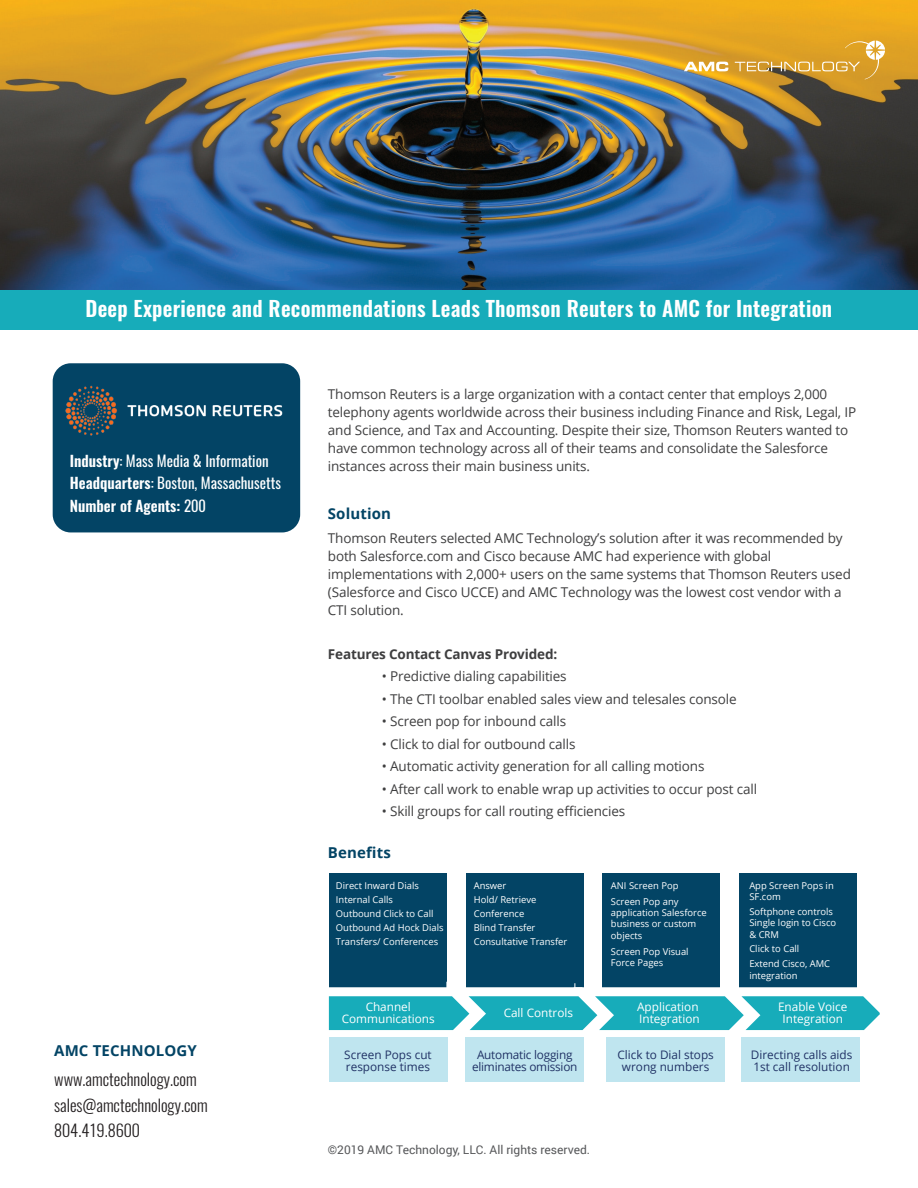
<style>
.page{position:relative;width:918px;height:1188px;background:#fff}
.page>*{position:absolute;margin:0;border:0;box-sizing:border-box;transform-origin:0 0}
.t1{font:600 21px "Oswald";letter-spacing:.01em;color:#fff}
.t2{font:300 16.5px/25.5px "Oswald";color:#231f20}
.t3{font:15px/22.5px "Oswald";color:#fff}
.t4{font:700 15px "Open Sans";letter-spacing:.01em;color:#034465}
.t5{font:13.5px/18px "Open Sans";letter-spacing:-.01em;color:#3e3e3f}
.t6{font:700 13.5px "Open Sans";letter-spacing:-.01em;color:#3e3e3f}
.t7{font:12px "Roboto";color:#57585a}
.t8{font:11.7px/11.7px "Open Sans";color:#203265}
.t9{font:11.7px/11.7px "Open Sans";color:#fff;text-align:center}
.t10{font:11.7px/11.7px "Open Sans";letter-spacing:-.02em;color:#203265;text-align:center}
.t11{font:9.45px/14.1px "Open Sans";color:#fff}
.s1{font-weight:600}
</style>
<div class="page">
<img style="left:0;top:0;width:918px;height:291px">
<div style="left:0;top:291px;width:918px;height:39px;background:#17acba"></div>
<svg style="left:684px;top:62px;width:44px;height:9px"></svg>
<svg style="left:735px;top:41px;width:150px;height:38px;background:#d7a33b"></svg>
<div style="left:53px;top:363px;width:247px;height:169px;background:#034465;border-radius:18px"></div>
<img style="left:65px;top:385px;width:218px;height:51px">
<div style="left:329px;top:874px;width:118px;height:162px;background:#034465"></div>
<div style="left:466px;top:874px;width:118px;height:162px;background:#034465"></div>
<div style="left:602px;top:874px;width:118px;height:162px;background:#034465"></div>
<div style="left:739px;top:874px;width:118px;height:162px;background:#034465"></div>
<svg style="left:328px;top:981px;width:552px;height:77px"></svg>
<div style="left:329px;top:1038px;width:118px;height:44px;background:#bfe5ef"></div>
<div style="left:466px;top:1038px;width:118px;height:44px;background:#bfe5ef"></div>
<div style="left:607px;top:1038px;width:118px;height:44px;background:#bfe5ef"></div>
<div style="left:741px;top:1038px;width:119px;height:44px;background:#bfe5ef"></div>
<h1 class="t1" style="left:85px;top:294px;width:748px">Deep Experience and Recommendations Leads Thomson Reuters to AMC for Integration</h1>
<p class="t3" style="left:70px;top:449px;width:213px"><span class="s1">Industry</span>: Mass Media &amp; Information<br><span class="s1">Headquarters</span>: Boston, Massachusetts<br><span class="s1">Number of Agents:</span> 200</p>
<p class="t4" style="left:54px;top:1040px;width:144px">AMC TECHNOLOGY</p>
<p class="t2" style="left:54px;top:1067px;width:155px">www.amctechnology.com sales@amctechnology.com<br>804.419.8600</p>
<p class="t5" style="left:328px;top:385px;width:530px">Thomson Reuters is a large organization with a contact center that employs 2,000 telephony agents worldwide across their business including Finance and Risk, Legal, IP and Science, and Tax and Accounting. Despite their size, Thomson Reuters wanted to have common technology across all of their teams and consolidate the Salesforce instances across their main business units.</p>
<p class="t4" style="left:328px;top:503px;width:65px">Solution</p>
<p class="t5" style="left:328px;top:529px;width:525px">Thomson Reuters selected AMC Technology’s solution after it was recommended by both Salesforce.com and Cisco because AMC had experience with global implementations with 2,000+ users on the same systems that Thomson Reuters used (Salesforce and Cisco UCCE) and AMC Technology was the lowest cost vendor with a CTI solution.</p>
<p class="t6" style="left:328px;top:644px;width:231px">Features Contact Canvas Provided:</p>
<p class="t5" style="left:382px;top:667px;width:186px">• Predictive dialing capabilities</p>
<p class="t5" style="left:382px;top:689px;width:356px">• The CTI toolbar enabled sales view and telesales console</p>
<p class="t5" style="left:382px;top:712px;width:186px">• Screen pop for inbound calls</p>
<p class="t5" style="left:382px;top:734px;width:195px">• Click to dial for outbound calls</p>
<p class="t5" style="left:382px;top:757px;width:324px">• Automatic activity generation for all calling motions</p>
<p class="t5" style="left:382px;top:779px;width:377px">• After call work to enable wrap up activities to occur post call</p>
<p class="t5" style="left:382px;top:802px;width:245px">• Skill groups for call routing efficiencies</p>
<p class="t4" style="left:328px;top:842px;width:64px">Benefits</p>
<p class="t11" style="left:336px;top:878px;width:109px">Direct Inward Dials<br>Internal Calls<br>Outbound Click to Call<br>Outbound Ad Hock Dials<br>Transfers/ Conferences</p>
<p class="t11" style="left:474px;top:878px;width:95px">Answer<br>Hold/ Retrieve<br>Conference<br>Blind Transfer<br>Consultative Transfer</p>
<p class="t11" style="left:611px;top:877px;width:69px;line-height:16px">ANI Screen Pop<br>Screen Pop any</p>
<p class="t11" style="left:749px;top:880px;width:86px;line-height:11.2px">App Screen Pops in<br>SF.com</p>
<p class="t11" style="left:749px;top:906px;width:88px;line-height:11.2px">Softphone controls<br>Single login to Cisco &amp; CRM</p>
<p class="t11" style="left:749px;top:941px;width:82px;line-height:14.9px">Click to Call<br>Extend Cisco, AMC</p>
<p class="t11" style="left:749px;top:968px;width:50px">integration</p>
<p class="t11" style="left:611px;top:907px;width:97px;line-height:11.2px">application Salesforce business or custom objects</p>
<p class="t11" style="left:611px;top:945px;width:79px;line-height:11.2px">Screen Pop Visual<br>Force Pages</p>
<p class="t9" style="left:342px;top:1001px;width:95px">Channel<br>Communications</p>
<p class="t9" style="left:504px;top:1006px;width:71px">Call Controls</p>
<p class="t9" style="left:637px;top:1001px;width:64px;text-align:left">Application<br>Integration</p>
<p class="t9" style="left:778px;top:1001px;width:71px">Enable Voice<br>Integration</p>
<p class="t8" style="left:344px;top:1049px;width:89px">Screen Pops cut response times</p>
<p class="t10" style="left:472px;top:1049px;width:107px">Automatic logging eliminates omission</p>
<p class="t8" style="left:617px;top:1049px;width:98px;text-align:center">Click to Dial stops wrong numbers</p>
<p class="t8" style="left:751px;top:1049px;width:103px">Directing calls aids<br>1st call resolution</p>
<p class="t7" style="left:328px;top:1141px;width:264px">©2019 AMC Technology, LLC. All rights reserved.</p>
</div>
